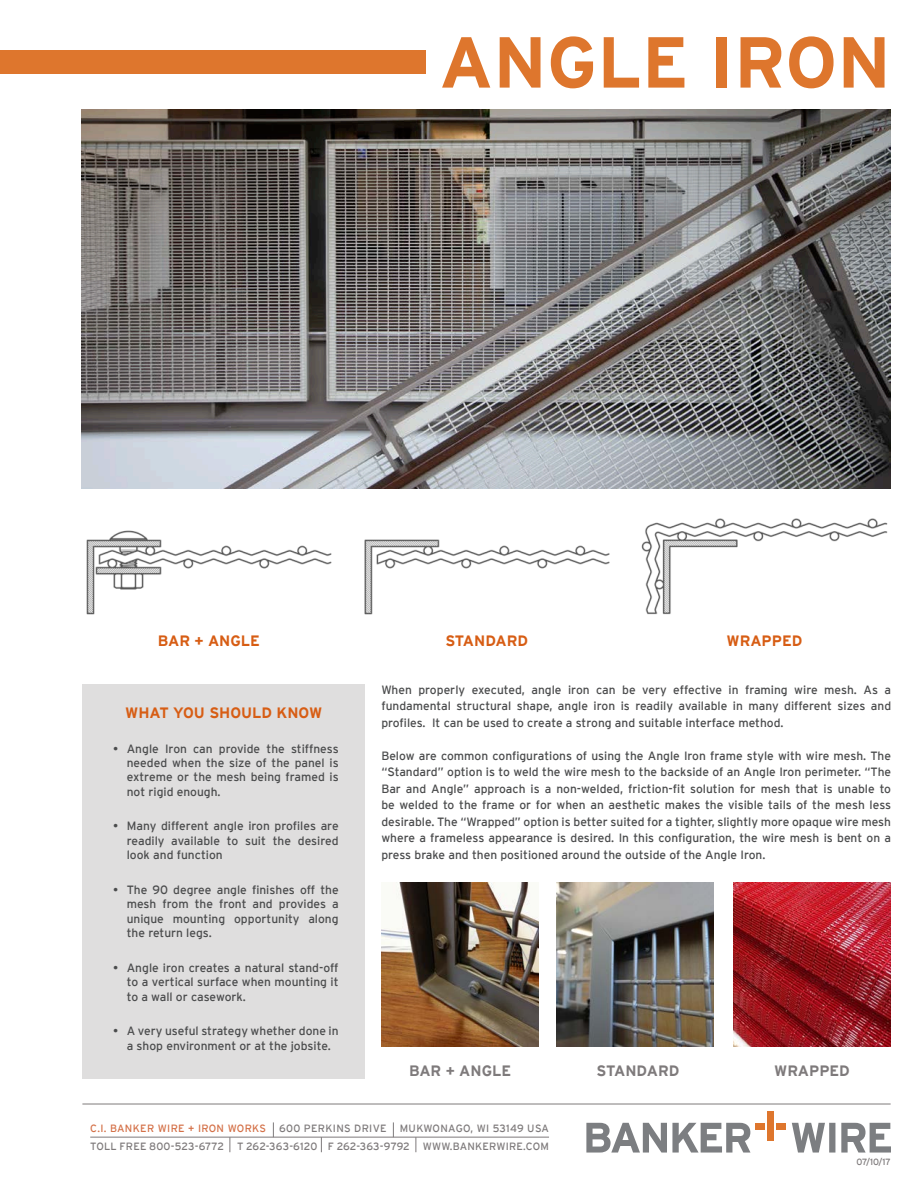
<style>
.page{position:relative;width:918px;height:1188px;background:#fff}
.page>*{position:absolute;margin:0;border:0;box-sizing:border-box;transform-origin:0 0}
.t1{font:700 72px "Interstate";color:#de762d}
.t2{font:700 15px "Interstate";color:#d75d14}
.t3{font:700 15px "Interstate";color:#7e7a7b}
.t4{font:12px/14.4px "Interstate";color:#4b4c4d;text-align:justify}
.t5{font:10.5px "Interstate";letter-spacing:.02em;color:#7e7a7b}
.t6{font:10.5px "Interstate";letter-spacing:.03em;color:#d47047}
.t7{font:9px "Interstate";color:#7e7a7b}
</style>
<div class="page">
<hr style="left:90px;top:1137px;width:459px;height:1px;background:#7e7a7b">
<svg style="left:273px;top:1122px;width:1px;height:15px"></svg>
<svg style="left:393px;top:1122px;width:1px;height:15px"></svg>
<svg style="left:230px;top:1137px;width:1px;height:15px"></svg>
<svg style="left:321px;top:1137px;width:1px;height:15px"></svg>
<svg style="left:416px;top:1137px;width:1px;height:15px"></svg>
<svg style="left:792px;top:1123px;width:43px;height:30px"></svg>
<svg style="left:841px;top:1123px;width:50px;height:30px"></svg>
<svg style="left:586px;top:1123px;width:164px;height:30px"></svg>
<div style="left:768px;top:1111px;width:6px;height:30px;background:#de762d"></div>
<div style="left:756px;top:1123px;width:9px;height:6px;background:#de762d"></div>
<div style="left:777px;top:1123px;width:9px;height:6px;background:#de762d"></div>
<hr style="left:82px;top:1104px;width:809px;height:1px;background:#7e7a7b">
<div style="left:0;top:50px;width:426px;height:24px;background:#de762d"></div>
<div style="left:82px;top:684px;width:283px;height:395px;background:#dfdede"></div>
<img style="left:82px;top:110px;width:808px;height:378px">
<img style="left:86px;top:530px;width:246px;height:85px">
<img style="left:364px;top:539px;width:246px;height:76px">
<img style="left:641px;top:518px;width:247px;height:97px">
<img style="left:381px;top:882px;width:158px;height:165px">
<img style="left:556px;top:882px;width:158px;height:165px">
<img style="left:733px;top:882px;width:158px;height:165px">
<p class="t1" style="left:439px;top:22px;width:453px">ANGLE IRON</p>
<p class="t2" style="left:158px;top:632px;width:104px">BAR + ANGLE</p>
<p class="t2" style="left:125px;top:705px;width:199px">WHAT YOU SHOULD KNOW</p>
<p class="t4" style="left:127px;top:741px;width:213px;text-indent:-14px">• Angle Iron can provide the stiffness needed when the size of the panel is extreme or the mesh being framed is not rigid enough.</p>
<p class="t4" style="left:127px;top:819px;width:213px;text-indent:-14px">• Many different angle iron profiles are readily available to suit the desired look and function</p>
<p class="t4" style="left:127px;top:882px;width:213px;text-indent:-14px">• The 90 degree angle finishes off the mesh from the front and provides a unique mounting opportunity along the return legs.</p>
<p class="t4" style="left:127px;top:960px;width:213px;text-indent:-14px">• Angle iron creates a natural stand-off to a vertical surface when mounting it to a wall or casework.</p>
<p class="t4" style="left:113px;top:1024px;width:227px;text-align:center">• A very useful strategy whether done in a shop environment or at the jobsite.</p>
<p class="t2" style="left:445px;top:632px;width:84px">STANDARD</p>
<p class="t2" style="left:727px;top:632px;width:77px">WRAPPED</p>
<p class="t4" style="left:381px;top:681px;width:511px;line-height:16.5px">When properly executed, angle iron can be very effective in framing wire mesh. As a fundamental structural shape, angle iron is readily available in many different sizes and profiles. It can be used to create a strong and suitable interface method.</p>
<p class="t4" style="left:381px;top:747px;width:511px;line-height:16.5px">Below are common configurations of using the Angle Iron frame style with wire mesh. The “Standard” option is to weld the wire mesh to the backside of an Angle Iron perimeter. “The Bar and Angle” approach is a non-welded, friction-fit solution for mesh that is unable to be welded to the frame or for when an aesthetic makes the visible tails of the mesh less desirable. The “Wrapped” option is better suited for a tighter, slightly more opaque wire mesh where a frameless appearance is desired. In this configuration, the wire mesh is bent on a press brake and then positioned around the outside of the Angle Iron.</p>
<p class="t3" style="left:409px;top:1062px;width:104px">BAR + ANGLE</p>
<p class="t3" style="left:597px;top:1062px;width:84px">STANDARD</p>
<p class="t3" style="left:774px;top:1062px;width:77px">WRAPPED</p>
<p class="t6" style="left:90px;top:1122px;width:177px">C.I. BANKER WIRE + IRON WORKS</p>
<p class="t5" style="left:279px;top:1122px;width:109px">600 PERKINS DRIVE</p>
<p class="t5" style="left:400px;top:1122px;width:151px">MUKWONAGO, WI 53149 USA</p>
<p class="t5" style="left:90px;top:1141px;width:460px">TOLL FREE 800-523-6772 T 262-363-6120 F 262-363-9792 WWW.BANKERWIRE.COM</p>
<p class="t7" style="left:856px;top:1157px;width:36px">07/10/17</p>
</div>
